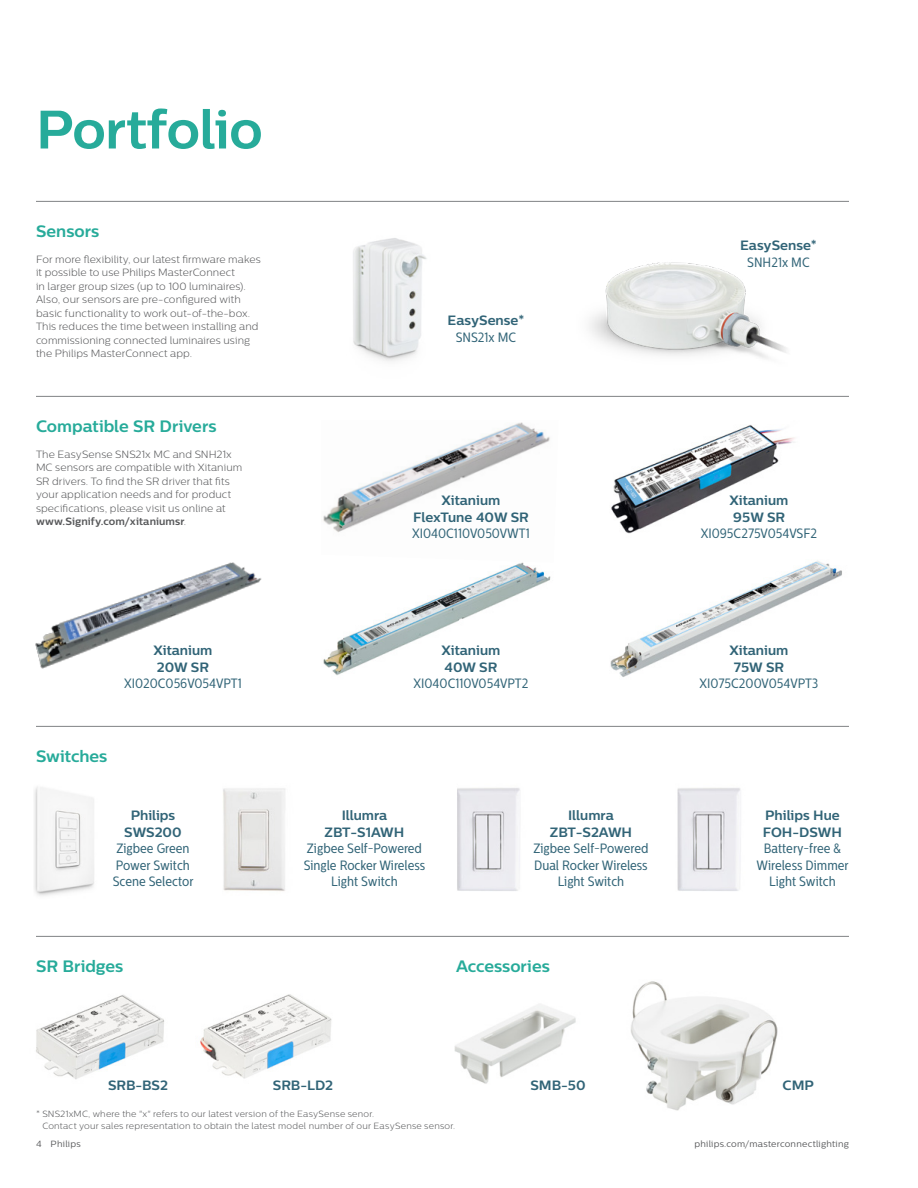
<style>
.page{position:relative;width:918px;height:1188px;background:#fff}
.page>*{position:absolute;margin:0;border:0;box-sizing:border-box;transform-origin:0 0}
.t1{font:700 54px "Centrale Sans";letter-spacing:-.01em;color:#27ab9a}
.t2{font:700 16.5px "Centrale Sans";color:#27ab9a}
.t3{font:13.5px/16.5px "Centrale Sans Cnd";color:#316477;text-align:center}
.t4{font:700 13.5px/16.5px "Centrale Sans";color:#316477;text-align:center}
.t5{font:300 10.5px/13.5px "Centrale Sans";letter-spacing:.01em;color:#58595b}
.t6{font:300 9px/12px "Centrale Sans";letter-spacing:.025em;color:#58595b}
.t7{font:9px "Centrale Sans";letter-spacing:.025em;color:#58595b}
.s1{font-weight:700}
</style>
<div class="page">
<img style="left:589px;top:262px;width:198px;height:97px">
<img style="left:353px;top:238px;width:74px;height:123px">
<img style="left:323px;top:422px;width:227px;height:111px">
<img style="left:611px;top:425px;width:184px;height:109px">
<img style="left:35px;top:562px;width:227px;height:107px">
<img style="left:323px;top:562px;width:228px;height:113px">
<img style="left:610px;top:561px;width:232px;height:116px">
<hr style="left:36px;top:396px;width:813px;height:1px;background:#808285">
<hr style="left:36px;top:201px;width:813px;height:1px;background:#808285">
<hr style="left:36px;top:726px;width:813px;height:1px;background:#808285">
<img style="left:223px;top:788px;width:62px;height:103px">
<img style="left:457px;top:788px;width:63px;height:103px">
<img style="left:677px;top:788px;width:64px;height:103px">
<img style="left:34px;top:787px;width:60px;height:109px">
<img style="left:200px;top:994px;width:132px;height:85px">
<img style="left:631px;top:981px;width:147px;height:130px">
<img style="left:36px;top:995px;width:128px;height:84px">
<img style="left:454px;top:1004px;width:122px;height:80px">
<hr style="left:36px;top:936px;width:813px;height:1px;background:#808285">
<h1 class="t1" style="left:36px;top:97px;width:228px">Portfolio</h1>
<h2 class="t2" style="left:36px;top:222px;width:65px">Sensors</h2>
<p class="t5" style="left:36px;top:252px;width:226px">For more flexibility, our latest firmware makes it possible to use Philips MasterConnect<br>in larger group sizes (up to 100 luminaires).<br>Also, our sensors are pre-configured with basic functionality to work out-of-the-box.<br>This reduces the time between installing and commissioning connected luminaires using the Philips MasterConnect app.</p>
<h2 class="t2" style="left:36px;top:417px;width:182px">Compatible SR Drivers</h2>
<p class="t5" style="left:36px;top:447px;width:208px">The EasySense SNS21x MC and SNH21x MC sensors are compatible with Xitanium SR drivers. To find the SR driver that fits your application needs and for product specifications, please visit us online at <span class="s1">www.Signify.com/xitaniumsr</span>.</p>
<p class="t4" style="left:153px;top:642px;width:61px;text-align:left">Xitanium<br>20W SR</p>
<p class="t3" style="left:124px;top:675px;width:119px">XI020C056V054VPT1</p>
<h2 class="t2" style="left:36px;top:747px;width:73px">Switches</h2>
<p class="t4" style="left:124px;top:807px;width:59px">Philips<br>SWS200</p>
<p class="t3" style="left:113px;top:840px;width:82px;text-align:left">Zigbee Green<br>Power Switch<br>Scene Selector</p>
<p class="t4" style="left:448px;top:312px;width:78px">EasySense*</p>
<p class="t3" style="left:456px;top:329px;width:62px">SNS21x MC</p>
<p class="t4" style="left:413px;top:492px;width:117px">Xitanium<br>FlexTune 40W SR</p>
<p class="t3" style="left:412px;top:525px;width:119px">XI040C110V050VWT1</p>
<p class="t4" style="left:441px;top:642px;width:61px;text-align:left">Xitanium<br>40W SR</p>
<p class="t3" style="left:414px;top:675px;width:116px">XI040C110V054VPT2</p>
<p class="t4" style="left:325px;top:807px;width:81px">Illumra<br>ZBT-S1AWH</p>
<p class="t3" style="left:304px;top:840px;width:123px">Zigbee Self-Powered<br>Single Rocker Wireless<br>Light Switch</p>
<p class="t4" style="left:550px;top:807px;width:84px">Illumra<br>ZBT-S2AWH</p>
<p class="t3" style="left:533px;top:840px;width:117px">Zigbee Self-Powered<br>Dual Rocker Wireless<br>Light Switch</p>
<h2 class="t2" style="left:36px;top:957px;width:89px">SR Bridges</h2>
<h2 class="t2" style="left:456px;top:957px;width:95px">Accessories</h2>
<p class="t4" style="left:740px;top:237px;width:78px">EasySense*</p>
<p class="t3" style="left:747px;top:254px;width:64px">SNH21x MC</p>
<p class="t4" style="left:729px;top:492px;width:61px;text-align:left">Xitanium<br>95W SR</p>
<p class="t3" style="left:701px;top:525px;width:118px">XI095C275V054VSF2</p>
<p class="t4" style="left:729px;top:642px;width:61px">Xitanium<br>75W SR</p>
<p class="t3" style="left:700px;top:675px;width:120px">XI075C200V054VPT3</p>
<p class="t4" style="left:763px;top:807px;width:81px;text-align:left">Philips Hue<br>FOH-DSWH</p>
<p class="t3" style="left:757px;top:840px;width:93px">Battery-free &amp;<br>Wireless Dimmer<br>Light Switch</p>
<p class="t4" style="left:108px;top:1077px;width:61px">SRB-BS2</p>
<p class="t4" style="left:273px;top:1077px;width:62px">SRB-LD2</p>
<p class="t4" style="left:530px;top:1077px;width:57px">SMB-50</p>
<p class="t4" style="left:782px;top:1077px;width:33px">CMP</p>
<p class="t6" style="left:42px;top:1107px;width:414px;text-indent:-6px">* SNS21xMC, where the "x" refers to our latest version of the EasySense senor.<br>Contact your sales representation to obtain the latest model number of our EasySense sensor.</p>
<p class="t7" style="left:36px;top:1138px;width:46px">4 Philips</p>
<p class="t7" style="left:695px;top:1138px;width:156px">philips.com/masterconnectlighting</p>
</div>
